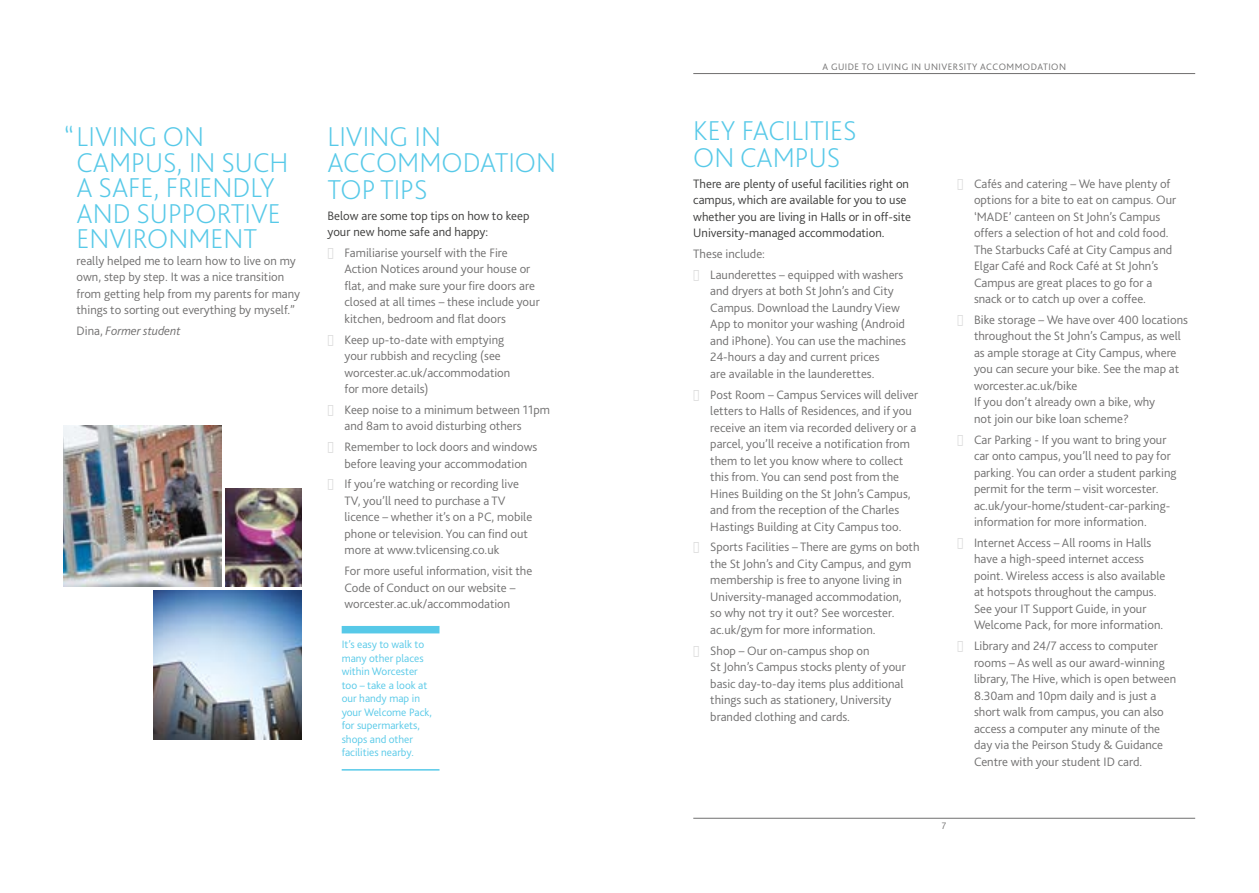
<style>
.page{position:relative;width:1259px;height:893px;background:#fff}
.page>*{position:absolute;margin:0;border:0;box-sizing:border-box;transform-origin:0 0}
.t1{font:200 28.5px/25.5px "Bliss 2";color:#57c9e8}
.t2{font:300 12.75px/16.5px "Bliss 2";color:#706f6f}
.t3{font:300 12.75px/16.5px "Bliss 2";color:#3c3c3b}
.t4{font:italic 300 12.75px "Bliss 2";color:#706f6f}
.t5{font:300 11.25px/13.5px "Bliss 2";color:#57c9e8}
.t6{font:300 9.75px "Bliss 2";letter-spacing:.05em;color:#706f6f}
.s1{font-style:normal}
.s2{color:#dadada}
</style>
<div class="page">
<hr style="left:693px;top:818px;width:502px;height:1px;background:#706f6f">
<hr style="left:693px;top:73px;width:502px;height:1px;background:#706f6f">
<div style="left:342px;top:626px;width:97px;height:7px;background:#57c9e8"></div>
<hr style="left:342px;top:769px;width:97px;height:2px;background:#57c9e8">
<img style="left:64px;top:425px;width:157px;height:161px">
<img style="left:153px;top:590px;width:149px;height:149px">
<img style="left:225px;top:488px;width:77px;height:98px">
<h1 class="t1" style="left:77px;top:123px;width:213px;text-indent:-13px">“LIVING ON<br>CAMPUS, IN SUCH<br>A SAFE, FRIENDLY<br>AND SUPPORTIVE<br>ENVIRONMENT</h1>
<p class="t2" style="left:77px;top:252px;width:225px">really helped me to learn how to live on my own, step by step. It was a nice transition from getting help from my parents for many things to sorting out everything by myself.”</p>
<p class="t4" style="left:77px;top:323px;width:106px"><span class="s1">Dina,</span> Former student</p>
<h1 class="t1" style="left:327px;top:123px;width:230px;line-height:26.2px">LIVING IN<br>ACCOMMODATION<br>TOP TIPS</h1>
<p class="t3" style="left:327px;top:207px;width:203px">Below are some top tips on how to keep your new home safe and happy:</p>
<p class="t2" style="left:344px;top:244px;width:197px;text-indent:-17px"><span class="s2">■</span> Familiarise yourself with the Fire Action Notices around your house or flat, and make sure your fire doors are closed at all times – these include your kitchen, bedroom and flat doors</p>
<p class="t2" style="left:344px;top:331px;width:167px;text-indent:-17px"><span class="s2">■</span> Keep up-to-date with emptying your rubbish and recycling (see worcester.ac.uk/accommodation for more details)</p>
<p class="t2" style="left:344px;top:401px;width:207px;text-indent:-17px"><span class="s2">■</span> Keep noise to a minimum between 11pm and 8am to avoid disturbing others</p>
<p class="t2" style="left:327px;top:438px;width:211px;text-align:center"><span class="s2">■</span> Remember to lock doors and windows before leaving your accommodation</p>
<p class="t2" style="left:344px;top:476px;width:189px;text-indent:-17px"><span class="s2">■</span> If you’re watching or recording live TV, you’ll need to purchase a TV licence – whether it’s on a PC, mobile phone or television. You can find out more at www.tvlicensing.co.uk</p>
<p class="t2" style="left:344px;top:562px;width:189px">For more useful information, visit the<br>Code of Conduct on our website – worcester.ac.uk/accommodation</p>
<p class="t5" style="left:342px;top:638px;width:92px">It’s easy to walk to many other places within Worcester too – take a look at our handy map in your Welcome Pack, for supermarkets, shops and other facilities nearby.</p>
<p class="t6" style="left:822px;top:61px;width:245px">A GUIDE TO LIVING IN UNIVERSITY ACCOMMODATION</p>
<h1 class="t1" style="left:693px;top:116px;width:165px;line-height:27px">KEY FACILITIES<br>ON CAMPUS</h1>
<p class="t3" style="left:693px;top:175px;width:219px">There are plenty of useful facilities right on campus, which are available for you to use whether you are living in Halls or in off-site University-managed accommodation.</p>
<p class="t2" style="left:693px;top:245px;width:73px">These include:</p>
<p class="t2" style="left:710px;top:266px;width:197px;text-indent:-17px"><span class="s2">■</span> Launderettes – equipped with washers and dryers at both St John’s and City Campus. Download the Laundry View App to monitor your washing (Android and iPhone). You can use the machines 24-hours a day and current prices<br>are available in the launderettes.</p>
<p class="t2" style="left:710px;top:386px;width:209px;text-indent:-17px"><span class="s2">■</span> Post Room – Campus Services will deliver letters to Halls of Residences, and if you receive an item via recorded delivery or a parcel, you’ll receive a notification from them to let you know where to collect this from. You can send post from the Hines Building on the St John’s Campus, and from the reception of the Charles Hastings Building at City Campus too.</p>
<p class="t2" style="left:710px;top:538px;width:211px;text-indent:-17px"><span class="s2">■</span> Sports Facilities – There are gyms on both the St John’s and City Campus, and gym membership is free to anyone living in University-managed accommodation,<br>so why not try it out? See worcester. ac.uk/gym for more information.</p>
<p class="t2" style="left:710px;top:642px;width:197px;text-indent:-17px"><span class="s2">■</span> Shop – Our on-campus shop on<br>St John’s Campus stocks plenty of your basic day-to-day items plus additional things such as stationery, University branded clothing and cards.</p>
<p class="t2" style="left:974px;top:175px;width:204px;text-indent:-17px"><span class="s2">■</span> Cafés and catering – We have plenty of options for a bite to eat on campus. Our ‘MADE’ canteen on St John’s Campus offers a selection of hot and cold food.<br>The Starbucks Café at City Campus and Elgar Café and Rock Café at St John’s Campus are great places to go for a snack or to catch up over a coffee.</p>
<p class="t2" style="left:974px;top:311px;width:215px;text-indent:-17px"><span class="s2">■</span> Bike storage – We have over 400 locations throughout the St John’s Campus, as well as ample storage at City Campus, where you can secure your bike. See the map at worcester.ac.uk/bike<br>If you don’t already own a bike, why<br>not join our bike loan scheme?</p>
<p class="t2" style="left:974px;top:431px;width:204px;text-indent:-17px"><span class="s2">■</span> Car Parking - If you want to bring your car onto campus, you’ll need to pay for parking. You can order a student parking permit for the term – visit worcester. ac.uk/your-home/student-car-parking&shy;information for more information.</p>
<p class="t2" style="left:974px;top:534px;width:193px;text-indent:-17px"><span class="s2">■</span> Internet Access – All rooms in Halls have a high-speed internet access point. Wireless access is also available at hotspots throughout the campus.<br>See your IT Support Guide, in your Welcome Pack, for more information.</p>
<p class="t2" style="left:974px;top:637px;width:204px;text-indent:-17px"><span class="s2">■</span> Library and 24/7 access to computer rooms – As well as our award-winning library, The Hive, which is open between 8.30am and 10pm daily and is just a short walk from campus, you can also access a computer any minute of the day via the Peirson Study &amp; Guidance Centre with your student ID card.</p>
<p class="t6" style="left:942px;top:820px;width:6px">7</p>
</div>
